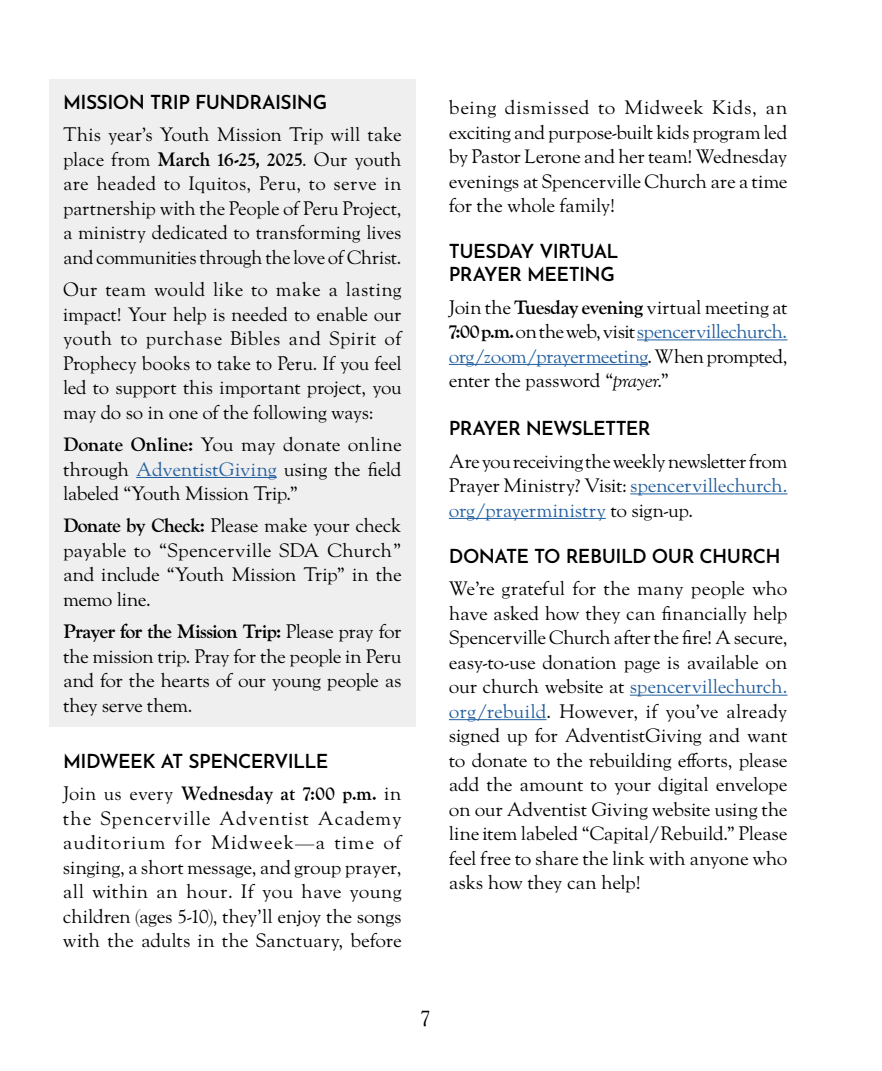
<style>
.page{position:relative;width:882px;height:1071px;background:#fff}
.page>*{position:absolute;margin:0;border:0;box-sizing:border-box;transform-origin:0 0}
.t1{font:21px "LTC Goudy Oldstyle Pro";color:#000}
.t2{font:19.25px/24.5px "LTC Goudy Oldstyle Pro";letter-spacing:-.02em;color:#000;text-align:justify}
.t3{font:19.25px/24.5px "LTC Goudy Oldstyle Pro";letter-spacing:-.02em;color:#000;text-align:justify;scale:.96 1}
.t4{font:600 19.25px/22.8px "Josefin Sans";letter-spacing:-.03em;color:#000}
.s1{font-weight:700}
.s2{color:#215e9e}
.s3{font-style:italic}
</style>
<div class="page">
<div style="left:49px;top:79px;width:367px;height:648px;background:#efeff0"></div>
<hr style="left:136px;top:477px;width:141px;height:1px;background:#215e9e">
<hr style="left:637px;top:339px;width:151px;height:1px;background:#215e9e">
<hr style="left:449px;top:364px;width:199px;height:1px;background:#215e9e">
<hr style="left:630px;top:493px;width:158px;height:1px;background:#215e9e">
<hr style="left:449px;top:518px;width:157px;height:1px;background:#215e9e">
<hr style="left:630px;top:695px;width:157px;height:1px;background:#215e9e">
<hr style="left:449px;top:719px;width:98px;height:1px;background:#215e9e">
<p class="t4" style="left:63px;top:88px;width:266px">MISSION TRIP FUNDRAISING</p>
<p class="t2" style="left:63px;top:123px;width:340px">This year’s Youth Mission Trip will take place from <span class="s1">March 16-25, 2025</span>. Our youth are headed to Iquitos, Peru, to serve in partnership with the People of Peru Project, a ministry dedicated to transforming lives and communities through the love of Christ.</p>
<p class="t2" style="left:63px;top:278px;width:340px">Our team would like to make a lasting impact! Your help is needed to enable our youth to purchase Bibles and Spirit of Prophecy books to take to Peru. If you feel led to support this important project, you may do so in one of the following ways:</p>
<p class="t2" style="left:63px;top:433px;width:340px"><span class="s1">Donate Online:</span> You may donate online through <span class="s2">AdventistGiving</span> using the field labeled “Youth Mission Trip.”</p>
<p class="t2" style="left:63px;top:514px;width:340px"><span class="s1">Donate by Check:</span> Please make your check payable to “Spencerville SDA Church” and include “Youth Mission Trip” in the memo line.</p>
<p class="t2" style="left:63px;top:620px;width:340px"><span class="s1">Prayer for the Mission Trip:</span> Please pray for the mission trip. Pray for the people in Peru and for the hearts of our young people as they serve them.</p>
<p class="t4" style="left:63px;top:747px;width:267px">MIDWEEK AT SPENCERVILLE</p>
<p class="t3" style="left:63px;top:782px;width:354px">Join us every <span class="s1">Wednesday at 7:00 p.m.</span> in the Spencerville Adventist Academy auditorium for Midweek—a time of singing, a short message, and group prayer, all within an hour. If you have young children (ages 5-10), they’ll enjoy the songs with the adults in the Sanctuary, before</p>
<p class="t2" style="left:449px;top:95px;width:340px">being dismissed to Midweek Kids, an exciting and purpose-built kids program led by Pastor Lerone and her team! Wednesday evenings at Spencerville Church are a time for the whole family!</p>
<p class="t4" style="left:449px;top:238px;width:171px">TUESDAY VIRTUAL<br>PRAYER MEETING</p>
<p class="t2" style="left:449px;top:295px;width:340px">Join the <span class="s1">Tuesday evening</span> virtual meeting at <span class="s1">7:00 p.m.</span> on the web, visit <span class="s2">spencervillechurch. org/zoom/prayermeeting</span>. When prompted, enter the password “<span class="s3">prayer</span>.”</p>
<p class="t4" style="left:449px;top:414px;width:203px">PRAYER NEWSLETTER</p>
<p class="t2" style="left:449px;top:449px;width:340px">Are you receiving the weekly newsletter from Prayer Ministry? Visit: <span class="s2">spencervillechurch. org/prayerministry</span> to sign-up.</p>
<p class="t4" style="left:449px;top:542px;width:333px">DONATE TO REBUILD OUR CHURCH</p>
<p class="t2" style="left:449px;top:577px;width:340px">We’re grateful for the many people who have asked how they can financially help Spencerville Church after the fire! A secure, easy-to-use donation page is available on our church website at <span class="s2">spencervillechurch. org/rebuild</span>. However, if you’ve already signed up for AdventistGiving and want to donate to the rebuilding efforts, please add the amount to your digital envelope on our Adventist Giving website using the line item labeled “Capital/Rebuild.” Please feel free to share the link with anyone who asks how they can help!</p>
<p class="t1" style="left:420px;top:1006px;width:12px">7</p>
</div>
